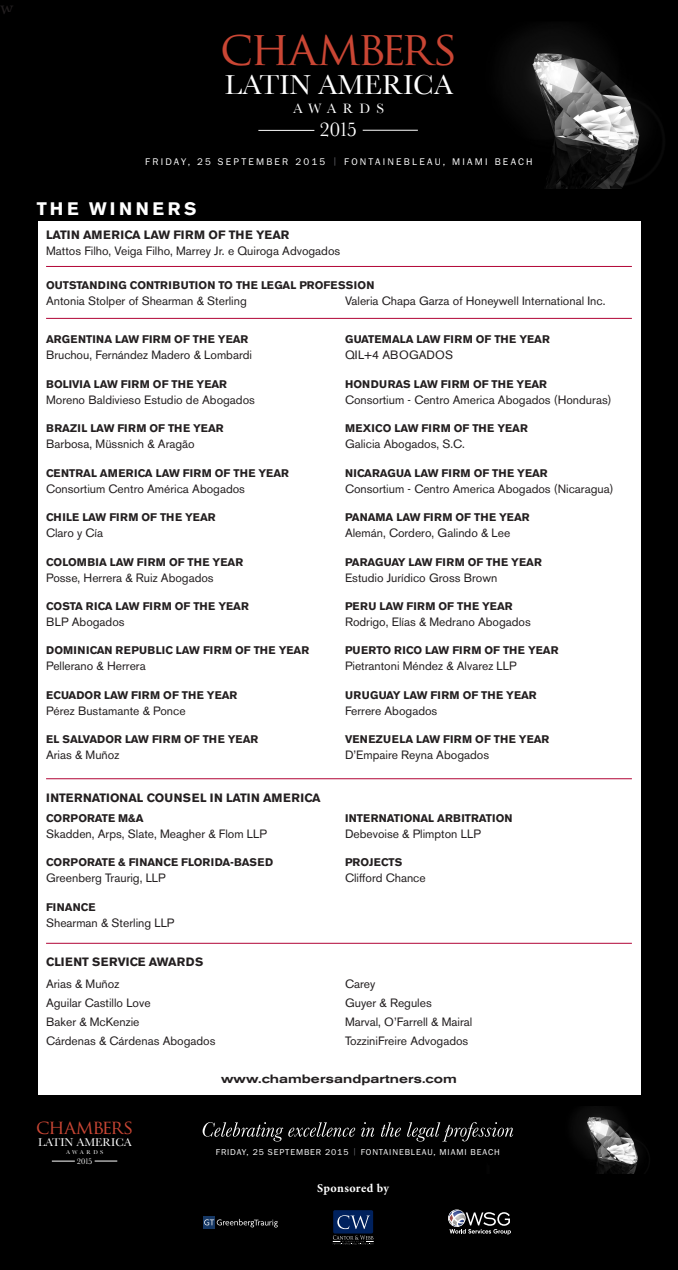
<style>
.page{position:relative;width:678px;height:1270px;background:#fff}
.page>*{position:absolute;margin:0;border:0;box-sizing:border-box;transform-origin:0 0}
.t1{font:46.7px "Trajan Pro";letter-spacing:-.065em;color:#ca4634}
.t2{font:28.7px "Baskerville";color:#fff}
.t3{font:20.7px "Baskerville";color:#fff}
.t4{font:19.2px "Trajan Pro";letter-spacing:-.065em;color:#ca4634}
.t5{font:19.2px "Minion Pro";color:#231f20}
.t6{font:700 18px "Akzidenz Grotesk BE";letter-spacing:.2em;color:#fff}
.t7{font:14.2px "Baskerville";letter-spacing:.43em;color:#fff}
.t8{font:12px/18.8px "Akzidenz Grotesk BE";color:#231f20}
.t9{font:700 12px "Akzidenz Grotesk BE";color:#231f20}
.t10{font:500 expanded 12px "Akzidenz Grotesk BE";color:#231f20}
.t11{font:700 12px "Akzidenz Grotesk BE";letter-spacing:.03em;color:#231f20}
.t12{font:12px "Akzidenz Grotesk BE";letter-spacing:.02em;color:#231f20}
.t13{font:700 12px "Minion Pro";letter-spacing:.025em;color:#fff}
.t14{font:11.8px "Baskerville";color:#fff}
.t15{font:700 11px "Akzidenz Grotesk BE";color:#231f20}
.t16{font:700 11px "Akzidenz Grotesk BE";letter-spacing:.02em;color:#231f20}
.t17{font:10px "Franklin Gothic URW Boo";letter-spacing:.22em;color:#fff}
.t18{font:8.8px "Franklin Gothic URW Boo";letter-spacing:.095em;color:#fff}
.t19{font:8.5px "Baskerville";color:#fff}
.t20{font:5.8px "Baskerville";letter-spacing:.43em;color:#fff}
.s1{font-family:"Franklin Gothic URW";font-weight:300;color:#7a7a80}
</style>
<div class="page">
<div style="left:0;top:0;width:677px;height:1270px;background:#000"></div>
<img style="left:258px;top:30px;width:392px;height:159px">
<hr style="left:362px;top:130px;width:56px;height:1px;background:#fff">
<hr style="left:258px;top:130px;width:56px;height:1px;background:#fff">
<div style="left:38px;top:221px;width:602px;height:850px;background:#fff"></div>
<hr style="left:46px;top:266px;width:585px;height:1px;background:#b10436">
<hr style="left:46px;top:318px;width:585px;height:1px;background:#b10436">
<hr style="left:46px;top:778px;width:585px;height:1px;background:#b10436">
<hr style="left:46px;top:943px;width:585px;height:1px;background:#b10436">
<div style="left:38px;top:1069px;width:602px;height:26px;background:#fff"></div>
<img style="left:51px;top:1107px;width:588px;height:66px">
<svg style="left:202px;top:1122px;width:311px;height:19px"></svg>
<svg style="left:95px;top:1161px;width:22px;height:1px"></svg>
<svg style="left:52px;top:1161px;width:23px;height:1px"></svg>
<div style="left:203px;top:1216px;width:12px;height:12px;background:#163865"></div>
<svg style="left:204px;top:1219px;width:74px;height:8px"></svg>
<div style="left:333px;top:1210px;width:40px;height:23px;background:#00215d;border-radius:2px"></div>
<svg style="left:337px;top:1215px;width:33px;height:14px"></svg>
<svg style="left:333px;top:1235px;width:40px;height:9px"></svg>
<svg style="left:448px;top:1210px;width:63px;height:25px"></svg>
<h3 class="t5" style="left:0;top:-5px;width:15px">w</h3>
<h1 class="t1" style="left:220px;top:18px;width:239px">CHAMBERS</h1>
<h2 class="t2" style="left:225px;top:68px;width:230px">LATIN AMERICA</h2>
<p class="t7" style="left:293px;top:101px;width:93px">AWARDS</p>
<h3 class="t3" style="left:319px;top:117px;width:39px">2015</h3>
<p class="t17" style="left:145px;top:155px;width:137px">FRIDAY, 25 SEPTEMBER</p>
<p class="t17" style="left:295px;top:155px;width:239px">2015 <span class="s1">|</span> FONTAINEB LEAU, MIAMI B EACH</p>
<h3 class="t6" style="left:37px;top:199px;width:161px">THE WINNERS</h3>
<p class="t9" style="left:46px;top:227px;width:244px">LATIN AMERI CA LAW FIR M OF THE YEAR</p>
<p class="t8" style="left:46px;top:241px;width:296px">Mattos Filho, Veiga Filho, Marrey Jr. e Quiroga Advogados</p>
<p class="t16" style="left:46px;top:279px;width:199px">OUTSTANDING CONTRIBUTION TO THE</p>
<p class="t15" style="left:261px;top:279px;width:63px">LEGAL PROFE</p>
<p class="t15" style="left:338px;top:279px;width:38px">SSION</p>
<p class="t8" style="left:46px;top:291px;width:202px">Antonia Stolper of Shearman &amp; Sterling</p>
<p class="t8" style="left:345px;top:291px;width:262px">Valeria Chapa Garza of Honeywell International Inc.</p>
<p class="t15" style="left:46px;top:333px;width:203px">ARG ENTINA LAW FIR M OF THE YEAR</p>
<p class="t8" style="left:46px;top:346px;width:207px">Bruchou, Fernández Madero &amp; Lombardi</p>
<p class="t15" style="left:46px;top:378px;width:181px">BOLIVIA LAW FIR M OF THE YEAR</p>
<p class="t8" style="left:46px;top:390px;width:210px">Moreno Baldivieso Estudio de Abogados</p>
<p class="t15" style="left:46px;top:422px;width:178px">BRAZI L LAW FIR M OF THE YEAR</p>
<p class="t8" style="left:46px;top:435px;width:150px">Barbosa, Müssnich &amp; Aragão</p>
<p class="t15" style="left:46px;top:467px;width:243px">CENTRAL AMERI CA LAW FIR M OF THE YEAR</p>
<p class="t8" style="left:46px;top:479px;width:200px">Consortium Centro América Abogados</p>
<p class="t15" style="left:46px;top:511px;width:170px">CHI LE LAW FIR M OF THE YEAR</p>
<p class="t8" style="left:46px;top:524px;width:58px">Claro y Cía</p>
<p class="t15" style="left:46px;top:555px;width:197px">COLOMBIA LAW FIR M OF THE YEAR</p>
<p class="t8" style="left:46px;top:568px;width:169px">Posse, Herrera &amp; Ruiz Abogados</p>
<p class="t15" style="left:46px;top:600px;width:203px">COSTA RI CA LAW FIR M OF THE YEAR</p>
<p class="t8" style="left:46px;top:612px;width:80px">BLP Abogados</p>
<p class="t15" style="left:46px;top:644px;width:264px">DOMINI CAN REPUB LI C LAW FIR M OF THE YEAR</p>
<p class="t8" style="left:46px;top:657px;width:101px">Pellerano &amp; Herrera</p>
<p class="t15" style="left:46px;top:689px;width:192px">ECUADOR LAW FIR M OF THE YEAR</p>
<p class="t8" style="left:46px;top:701px;width:141px">Pérez Bustamante &amp; Ponce</p>
<p class="t15" style="left:46px;top:733px;width:213px">EL SALVADOR LAW FIR M OF THE YEAR</p>
<p class="t8" style="left:46px;top:746px;width:75px">Arias &amp; Muñoz</p>
<p class="t15" style="left:345px;top:333px;width:205px">GUATEMALA LAW FIR M OF THE YEAR</p>
<p class="t12" style="left:345px;top:348px;width:110px">QIL+4 ABOGADOS</p>
<p class="t15" style="left:345px;top:378px;width:27px">HONDUR</p>
<p class="t15" style="left:395px;top:378px;width:152px">AS LAW FIR M OF THE YEAR</p>
<p class="t8" style="left:345px;top:390px;width:268px">Consortium - Centro America Abogados (Honduras)</p>
<p class="t15" style="left:345px;top:422px;width:183px">MEXI CO LAW FIR M OF THE YEAR</p>
<p class="t8" style="left:345px;top:435px;width:121px">Galicia Abogados, S.C.</p>
<p class="t15" style="left:345px;top:467px;width:203px">NI CARAGUA LAW FIR M OF THE YEAR</p>
<p class="t8" style="left:345px;top:479px;width:270px">Consortium - Centro America Abogados (Nicaragua)</p>
<p class="t15" style="left:345px;top:511px;width:185px">PANAMA LAW FIR M OF THE YEAR</p>
<p class="t8" style="left:345px;top:524px;width:167px">Alemán, Cordero, Galindo &amp; Lee</p>
<p class="t15" style="left:345px;top:555px;width:197px">PARAGUAY LAW FIR M OF THE YEAR</p>
<p class="t8" style="left:345px;top:568px;width:154px">Estudio Jurídico Gross Brown</p>
<p class="t15" style="left:345px;top:600px;width:168px">PERU LAW FIR M OF THE YEAR</p>
<p class="t8" style="left:345px;top:612px;width:187px">Rodrigo, Elías &amp; Medrano Abogados</p>
<p class="t15" style="left:345px;top:644px;width:214px">PU ERTO RI CO LAW FIR M OF THE YEAR</p>
<p class="t8" style="left:345px;top:657px;width:173px">Pietrantoni Méndez &amp; Alvarez LLP</p>
<p class="t15" style="left:345px;top:689px;width:10px">URUGU</p>
<p class="t15" style="left:386px;top:689px;width:151px">AY LAW FIR M OF THE YEAR</p>
<p class="t8" style="left:345px;top:701px;width:94px">Ferrere Abogados</p>
<p class="t15" style="left:345px;top:733px;width:205px">VEN EZU ELA LAW FIR M OF THE YEAR</p>
<p class="t8" style="left:345px;top:746px;width:145px">D’Empaire Reyna Abogados</p>
<p class="t9" style="left:46px;top:791px;width:128px">INTERNATI ONAL COUNS</p>
<p class="t9" style="left:192px;top:791px;width:130px">EL IN LATIN AMERI CA</p>
<p class="t15" style="left:46px;top:812px;width:99px">CORPORATE M&amp;A</p>
<p class="t8" style="left:46px;top:824px;width:222px">Skadden, Arps, Slate, Meagher &amp; Flom LLP</p>
<p class="t15" style="left:46px;top:856px;width:228px">CORPORATE &amp; FINAN CE FLORIDA-BASED</p>
<p class="t8" style="left:46px;top:869px;width:121px">Greenberg Traurig, LLP</p>
<p class="t15" style="left:46px;top:900px;width:51px">FINAN CE</p>
<p class="t8" style="left:46px;top:913px;width:130px">Shearman &amp; Sterling LLP</p>
<p class="t15" style="left:345px;top:812px;width:108px">INTERNATI ONAL ARBI</p>
<p class="t15" style="left:465px;top:812px;width:47px">TRATI ON</p>
<p class="t8" style="left:345px;top:824px;width:137px">Debevoise &amp; Plimpton LLP</p>
<p class="t15" style="left:345px;top:856px;width:58px">PROJECTS</p>
<p class="t8" style="left:345px;top:869px;width:82px">Clifford Chance</p>
<p class="t11" style="left:46px;top:955px;width:159px">CLIENT SERVICE AWARDS</p>
<p class="t8" style="left:46px;top:975px;width:171px">Arias &amp; Muñoz<br>Aguilar Castillo Love<br>Baker &amp; McKenzie<br>Cárdenas &amp; Cárdenas Abogados</p>
<p class="t8" style="left:345px;top:975px;width:129px">Carey<br>Guyer &amp; Regules<br>Marval, O’Farrell &amp; Mairal<br>TozziniFreire Advogados</p>
<p class="t10" style="left:221px;top:1071px;width:237px">www.chambersandpartners.com</p>
<h3 class="t4" style="left:36px;top:1115px;width:99px">CHAMBERS</h3>
<p class="t14" style="left:38px;top:1135px;width:95px">LATIN AMERICA</p>
<p class="t20" style="left:66px;top:1149px;width:39px">AWARDS</p>
<p class="t19" style="left:77px;top:1156px;width:17px">2015</p>
<p class="t18" style="left:216px;top:1147px;width:59px">FRI DAY, 25 SEPTEM</p>
<p class="t18" style="left:304px;top:1147px;width:63px">BER 2015 <span class="s1">|</span> FONTAINE</p>
<p class="t18" style="left:404px;top:1147px;width:13px">BLEAU</p>
<p class="t18" style="left:433px;top:1147px;width:13px">, MIAMI</p>
<p class="t18" style="left:470px;top:1147px;width:13px">BEACH</p>
<p class="t13" style="left:317px;top:1180px;width:73px">Sponsored by</p>
</div>
